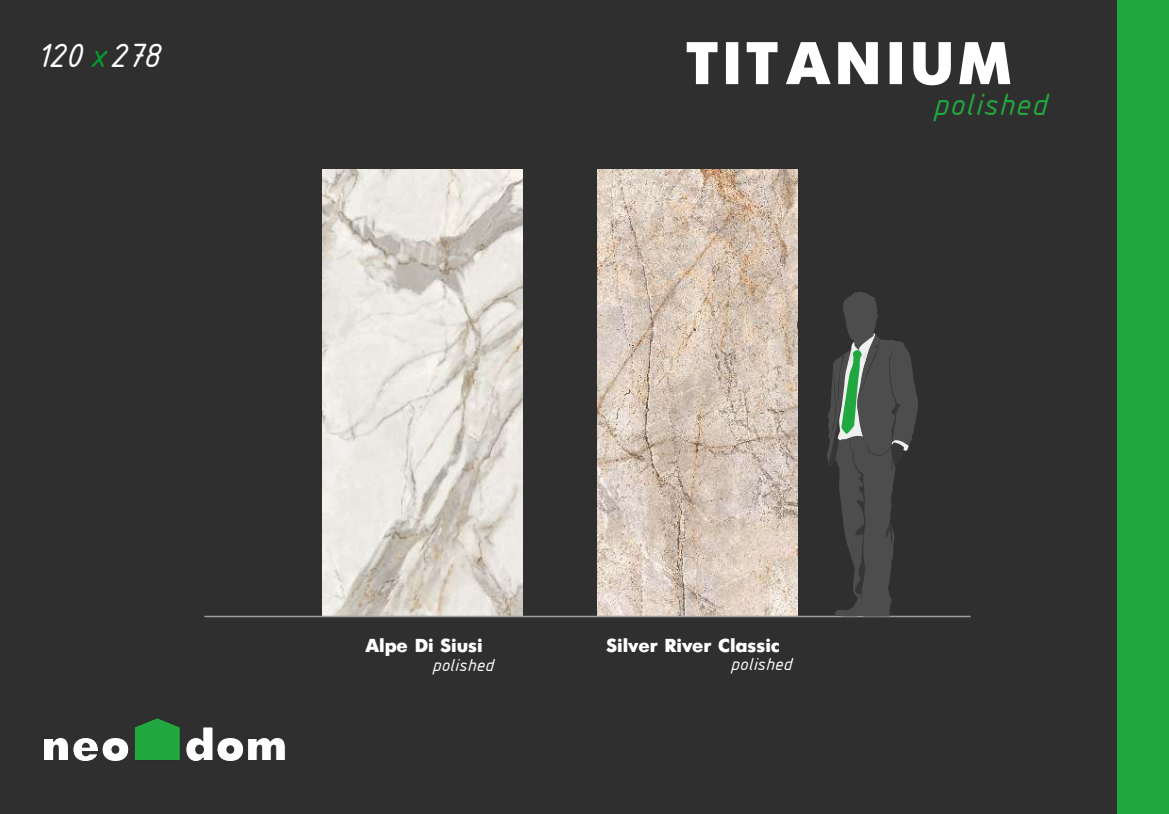
<style>
.page{position:relative;width:1169px;height:814px;background:#2f2f2f}
.page>*{position:absolute;margin:0;border:0;box-sizing:border-box;transform-origin:0 0}
.t1{font:700 60px "Futuris";letter-spacing:.07em;color:#fff}
.t2{font:36px "ISOCPEUR Italic";color:#fff}
.t3{font:33.12px "ISOCPEUR Italic";letter-spacing:.02em;color:#21a73f}
.t4{font:700 18.75px "Futuris";color:#fff}
.t5{font:18.75px "ISOCPEUR Italic";color:#fff}
.s1{color:#069a2e}
</style>
<div class="page">
<img style="left:322px;top:170px;width:200px;height:446px">
<img style="left:597px;top:170px;width:200px;height:446px">
<div style="left:1116px;top:0;width:53px;height:814px;background:#21a73f"></div>
<svg style="left:44px;top:718px;width:241px;height:43px"></svg>
<hr style="left:204px;top:616px;width:766px;height:1px;background:#9d9e9e">
<svg style="left:826px;top:292px;width:92px;height:325px"></svg>
<h2 class="t2" style="left:36px;top:44px;width:125px">120 <span class="s1">x</span>278</h2>
<h1 class="t1" style="left:686px;top:39px;width:326px">TITANIUM</h1>
<h3 class="t3" style="left:932px;top:94px;width:115px">polished</h3>
<p class="t4" style="left:365px;top:638px;width:119px">Alpe Di Siusi</p>
<p class="t5" style="left:432px;top:658px;width:63px">polished</p>
<p class="t4" style="left:606px;top:638px;width:175px">Silver River Classic</p>
<p class="t5" style="left:730px;top:658px;width:62px">polished</p>
</div>
